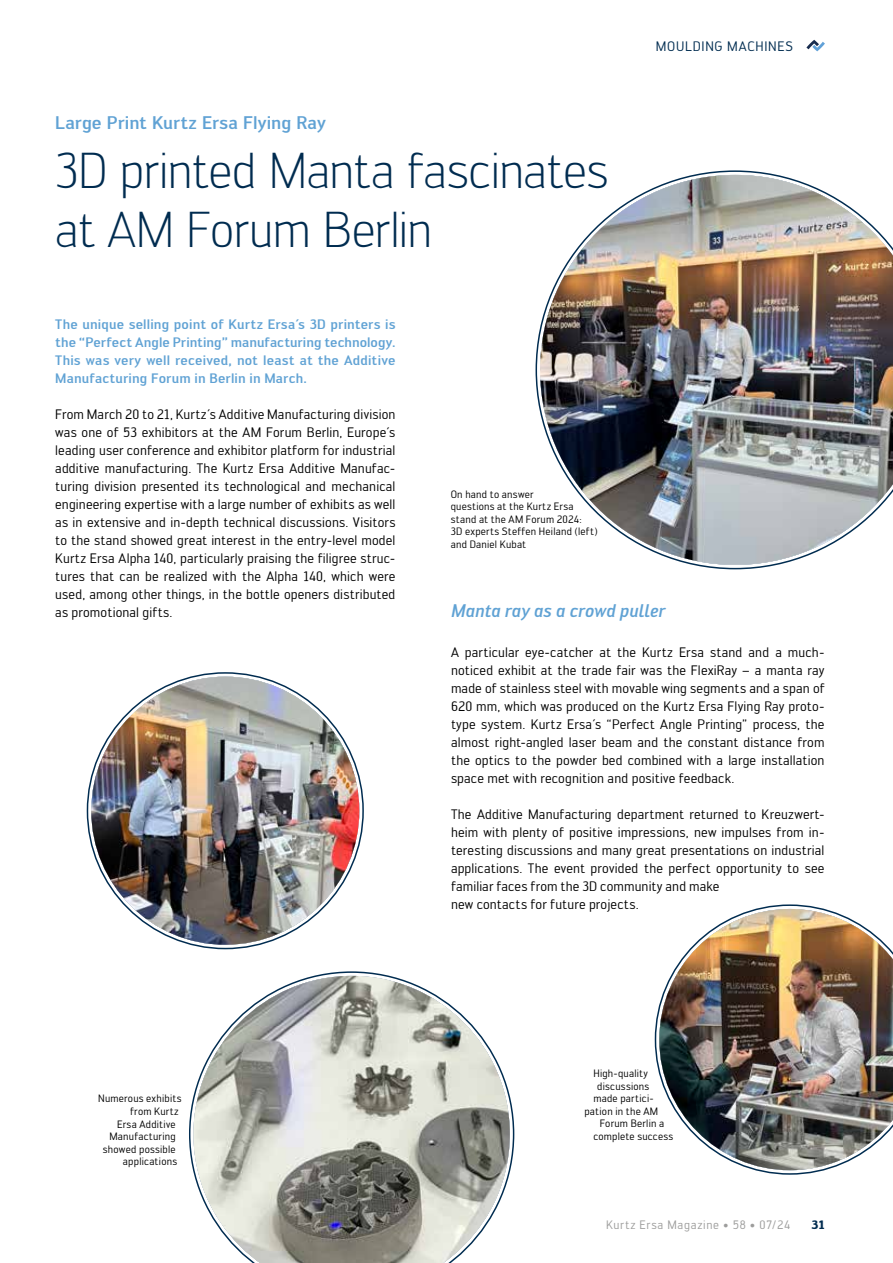
<style>
.page{position:relative;width:893px;height:1263px;background:#fff}
.page>*{position:absolute;margin:0;border:0;box-sizing:border-box;transform-origin:0 0}
.t1{font:300 49.5px/59.4px "Engel";letter-spacing:-.01em;color:#002c50}
.t2{font:500 18px "Engel";color:#60a2d4}
.t3{font:italic 500 18px "Engel";letter-spacing:-.005em;color:#60a2d4}
.t4{font:13.5px/18px "Engel";letter-spacing:.01em;color:#000;text-align:justify}
.t5{font:500 13.5px/18px "Engel";letter-spacing:.01em;color:#60a2d4;text-align:justify}
.t6{font:13.5px "Engel";letter-spacing:.055em;color:#002c50}
.t7{font:12px "Engel";letter-spacing:.06em;color:#9d9d9c}
.t8{font:700 12px "Engel";color:#002c50}
.t9{font:10.5px/12.6px "Engel";letter-spacing:.02em;color:#000}
</style>
<div class="page">
<svg style="left:656px;top:906px;width:169px;height:267px"></svg>
<img style="left:91px;top:677px;width:268px;height:268px;border-radius:134px">
<img style="left:540px;top:175px;width:353px;height:390px">
<img style="left:193px;top:976px;width:317px;height:287px">
<img style="left:659px;top:909px;width:234px;height:261px">
<svg style="left:806px;top:40px;width:19px;height:11px"></svg>
<h2 class="t2" style="left:55px;top:112px;width:272px">Large Print Kurtz Ersa Flying Ray</h2>
<h1 class="t1" style="left:55px;top:141px;width:555px">3D printed Manta fascinates at AM Forum Berlin</h1>
<p class="t6" style="left:656px;top:39px;width:139px">MOULDING MACHINES</p>
<p class="t5" style="left:55px;top:315px;width:342px">The unique selling point of Kurtz Ersa´s 3D printers is the “Perfect Angle Printing” manufacturing technology.<br>This was very well received, not least at the Additive Manufacturing Forum in Berlin in March.</p>
<p class="t4" style="left:55px;top:405px;width:342px">From March 20 to 21, Kurtz´s Additive Manufacturing division was one of 53 exhibitors at the AM Forum Berlin, Europe´s leading user conference and exhibitor platform for industrial additive manufacturing. The Kurtz Ersa Additive Manufac&shy;turing division presented its technological and mechanical engineering expertise with a large number of exhibits as well as in extensive and in-depth technical discussions. Visitors to the stand showed great interest in the entry-level model Kurtz Ersa Alpha 140, particularly praising the filigree struc&shy;tures that can be realized with the Alpha 140, which were used, among other things, in the bottle openers distributed as promotional gifts.</p>
<p class="t9" style="left:451px;top:487px;width:148px">On hand to answer<br>questions at the Kurtz Ersa stand at the AM Forum 2024:<br>3D experts Steffen Heiland (left) and Daniel Kubat</p>
<h2 class="t3" style="left:451px;top:600px;width:216px">Manta ray as a crowd puller</h2>
<p class="t4" style="left:451px;top:643px;width:375px">A particular eye-catcher at the Kurtz Ersa stand and a much&shy;noticed exhibit at the trade fair was the FlexiRay – a manta ray made of stainless steel with movable wing segments and a span of 620 mm, which was produced on the Kurtz Ersa Flying Ray proto&shy;type system. Kurtz Ersa´s “Perfect Angle Printing” process, the almost right-angled laser beam and the constant distance from the optics to the powder bed combined with a large installation space met with recognition and positive feedback.</p>
<p class="t4" style="left:451px;top:805px;width:375px;text-align:left">The Additive Manufacturing department returned to Kreuzwert&shy;heim with plenty of positive impressions, new impulses from in&shy;teresting discussions and many great presentations on industrial applications. The event provided the perfect opportunity to see familiar faces from the 3D community and make<br>new contacts for future projects.</p>
<p class="t9" style="left:98px;top:1092px;width:85px">Numerous exhibits</p>
<p class="t9" style="left:130px;top:1105px;width:50px">from Kurtz</p>
<p class="t9" style="left:117px;top:1118px;width:60px">Ersa Additive</p>
<p class="t9" style="left:109px;top:1130px;width:68px">Manufacturing</p>
<p class="t9" style="left:103px;top:1143px;width:74px">showed possible</p>
<p class="t9" style="left:123px;top:1155px;width:56px">applications</p>
<p class="t9" style="left:593px;top:1067px;width:56px">High-quality</p>
<p class="t9" style="left:597px;top:1079px;width:54px">discussions</p>
<p class="t9" style="left:593px;top:1092px;width:62px">made partici-</p>
<p class="t9" style="left:584px;top:1105px;width:75px">pation in the AM</p>
<p class="t9" style="left:600px;top:1117px;width:66px">Forum Berlin a</p>
<p class="t9" style="left:593px;top:1130px;width:81px">complete success</p>
<p class="t7" style="left:606px;top:1218px;width:186px">Kurtz Ersa Magazine • 58 • 07/24</p>
<p class="t8" style="left:811px;top:1217px;width:15px">31</p>
</div>
